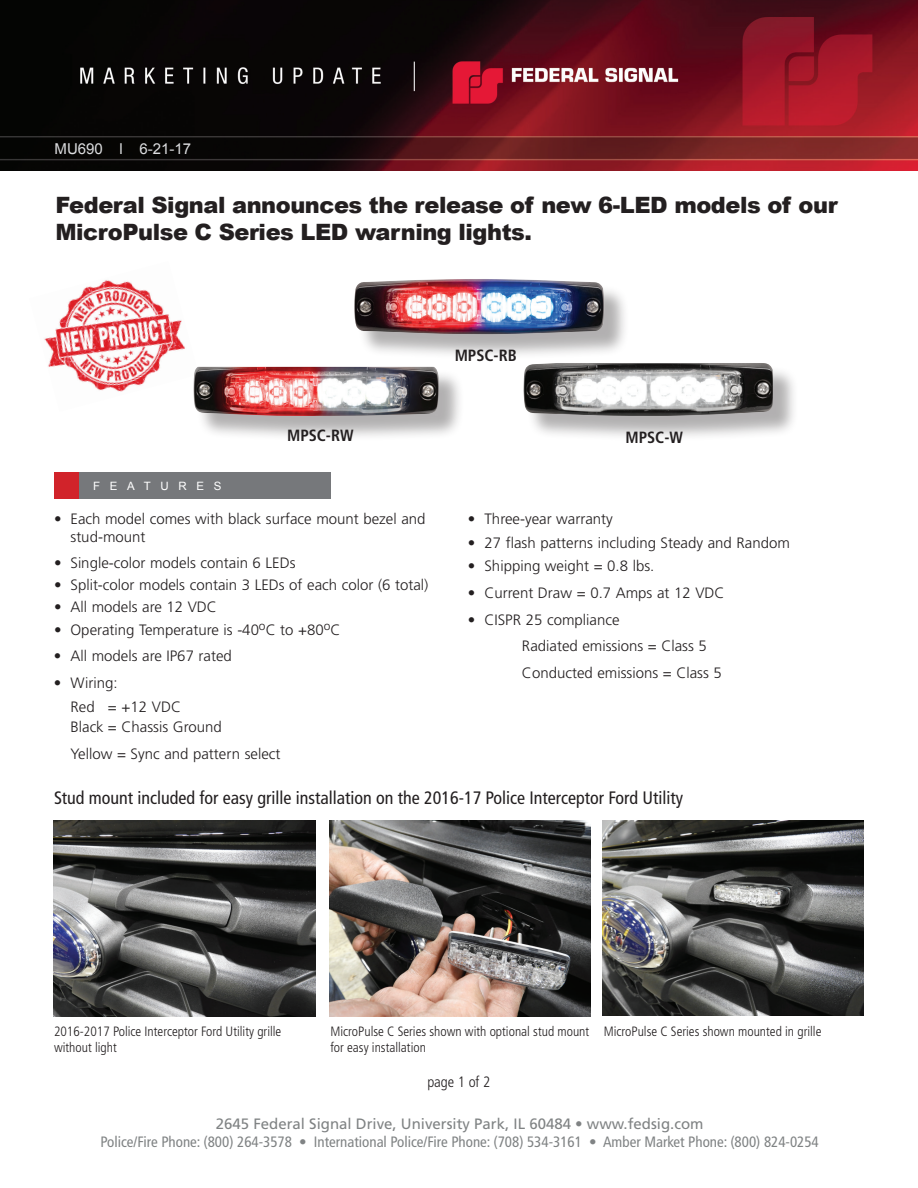
<style>
.page{position:relative;width:918px;height:1188px;background:#fff}
.page>*{position:absolute;margin:0;border:0;box-sizing:border-box;transform-origin:0 0}
.t1{font:900 22.5px/27px "Arial";letter-spacing:-.02em;color:#231f20}
.t2{font:condensed 18px "Frutiger";color:#231f20}
.t3{font:700 condensed 16.2px "Frutiger";color:#231f20}
.t4{font:300 15px/26.7px "Frutiger";color:#231f20}
.t5{font:condensed 15px "Frutiger";color:#808384}
.t6{font:15px "Frutiger";color:#808384}
.t7{font:15px "Arial";color:#dcdddf}
.t8{font:300 condensed 15px "Frutiger";color:#231f20}
.t9{font:300 condensed 13.5px/16.2px "Frutiger";color:#231f20}
.t10{font:11.55px "Arial";letter-spacing:.85em;color:#fff}
</style>
<div class="page">
<img style="left:44px;top:280px;width:155px;height:112px">
<img style="left:0;top:0;width:918px;height:171px">
<div style="left:54px;top:472px;width:26px;height:27px;background:#d1232a"></div>
<div style="left:79px;top:472px;width:251px;height:27px;background:#76787b"></div>
<div style="left:358px;top:282px;width:272px;height:78px;background:#231f20;opacity:.35"></div>
<img style="left:354px;top:279px;width:251px;height:55px">
<div style="left:527px;top:366px;width:271px;height:76px;background:#231f20;opacity:.35"></div>
<img style="left:523px;top:363px;width:250px;height:53px">
<div style="left:196px;top:370px;width:268px;height:71px;background:#231f20;opacity:.35"></div>
<img style="left:193px;top:367px;width:246px;height:49px">
<img style="left:54px;top:821px;width:261px;height:196px">
<img style="left:603px;top:820px;width:261px;height:196px">
<img style="left:330px;top:820px;width:261px;height:197px">
<p class="t7" style="left:55px;top:139px;width:138px">MU690 l 6-21-17</p>
<h1 class="t1" style="left:56px;top:191px;width:784px">Federal Signal announces the release of new 6-LED models of our<br>MicroPulse C Series LED warning lights.</h1>
<p class="t3" style="left:455px;top:345px;width:64px">MPSC-RB</p>
<p class="t10" style="left:93px;top:478px;width:130px">FEATURES</p>
<p class="t3" style="left:287px;top:426px;width:68px">MPSC-RW</p>
<p class="t3" style="left:626px;top:428px;width:59px">MPSC-W</p>
<p class="t4" style="left:70px;top:509px;width:357px;line-height:18px;text-indent:-16px">• Each model comes with black surface mount bezel and stud-mount</p>
<p class="t4" style="left:54px;top:550px;width:243px">• Single-color models contain 6 LEDs</p>
<p class="t4" style="left:54px;top:572px;width:376px">• Split-color models contain 3 LEDs of each color (6 total)</p>
<p class="t4" style="left:54px;top:594px;width:164px">• All models are 12 VDC</p>
<p class="t4" style="left:54px;top:616px;width:288px">• Operating Temperature is -40<sup>o</sup>C to +80<sup>o</sup>C</p>
<p class="t4" style="left:54px;top:643px;width:179px">• All models are IP67 rated</p>
<p class="t4" style="left:70px;top:671px;width:112px;line-height:23.7px;text-indent:-17px">• Wiring:<br>Red = +12 VDC</p>
<p class="t4" style="left:70px;top:714px;width:211px">Black = Chassis Ground<br>Yellow = Sync and pattern select</p>
<p class="t4" style="left:468px;top:506px;width:146px">• Three-year warranty</p>
<p class="t4" style="left:468px;top:529px;width:323px">• 27 flash patterns including Steady and Random</p>
<p class="t4" style="left:468px;top:553px;width:188px">• Shipping weight = 0.8 lbs.</p>
<p class="t4" style="left:468px;top:579px;width:258px">• Current Draw = 0.7 Amps at 12 VDC</p>
<p class="t4" style="left:522px;top:606px;width:201px;text-indent:-54px">• CISPR 25 compliance<br>Radiated emissions = Class 5<br>Conducted emissions = Class 5</p>
<p class="t2" style="left:54px;top:788px;width:631px">Stud mount included for easy grille installation on the 2016-17 Police Interceptor Ford Utility</p>
<p class="t9" style="left:54px;top:1024px;width:229px">2016-2017 Police Interceptor Ford Utility grille without light</p>
<p class="t9" style="left:330px;top:1024px;width:260px">MicroPulse C Series shown with optional stud mount for easy installation</p>
<p class="t9" style="left:604px;top:1024px;width:219px">MicroPulse C Series shown mounted in grille</p>
<p class="t8" style="left:427px;top:1073px;width:64px">page 1 of 2</p>
<p class="t6" style="left:216px;top:1115px;width:489px">2645 Federal Signal Drive, University Park, IL 60484 • www.fedsig.com</p>
<p class="t5" style="left:101px;top:1134px;width:720px">Police/Fire Phone: (800) 264-3578 • International Police/Fire Phone: (708) 534-3161 • Amber Market Phone: (800) 824-0254</p>
</div>
